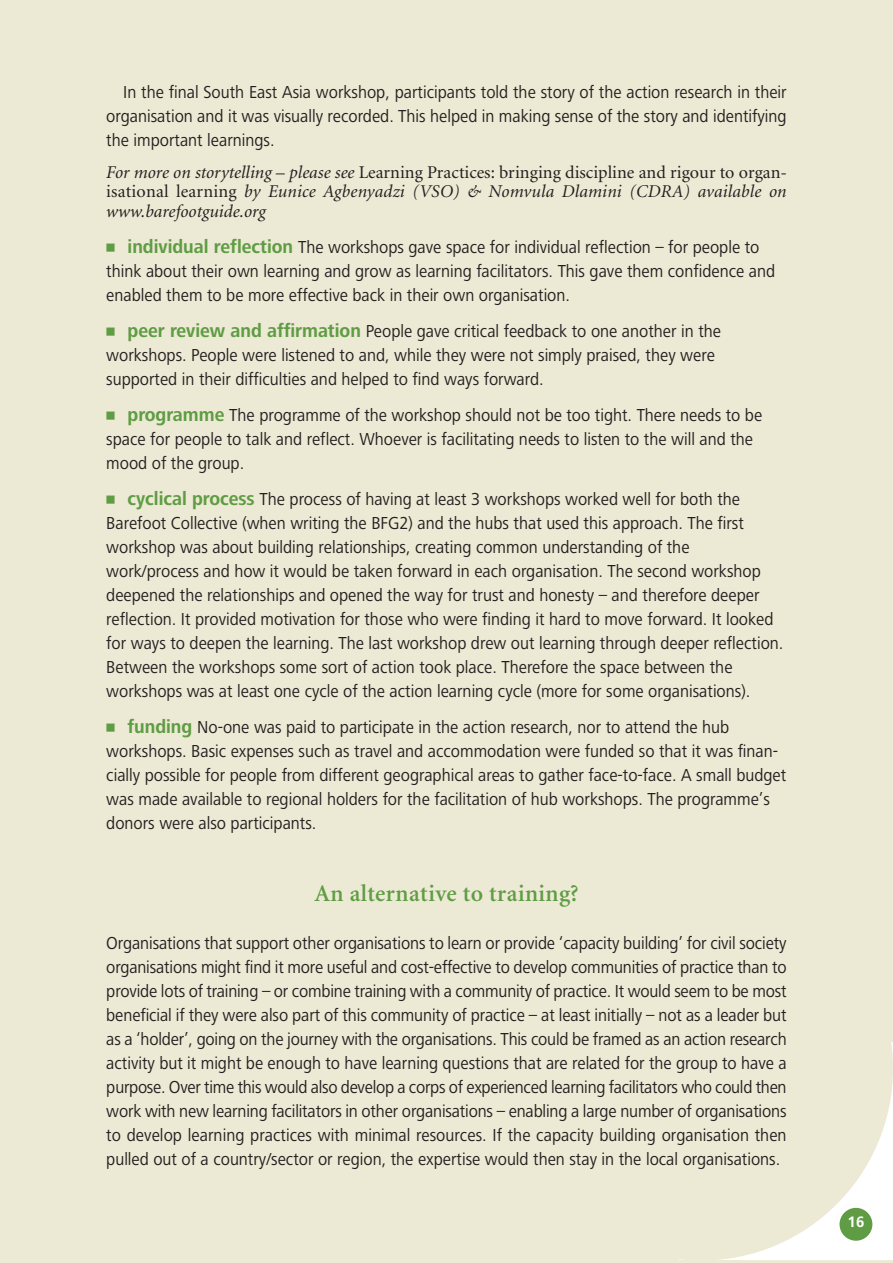
<style>
.page{position:relative;width:893px;height:1263px;background:#ecead4}
.page>*{position:absolute;margin:0;border:0;box-sizing:border-box;transform-origin:0 0}
.t1{font:600 24px "Minion";letter-spacing:.015em;color:#5f9c44}
.t2{font:18px/24px "Frutiger Next LTCE";color:#231f20;scale:.93 1}
.t3{font:italic 18px/19.5px "Minion";letter-spacing:.01em;color:#231f20;text-align:justify}
.t4{font:700 15px "Frutiger";color:#fff}
.s1{font-style:normal}
.s2{font-weight:700;font-size:19.5px;color:#5f9c44}
</style>
<div class="page">
<div style="left:679px;top:1042px;width:214px;height:218px;background:#fff"></div>
<div style="left:508px;top:876px;width:385px;height:384px;background:#ecead4;border-radius:50%"></div>
<div style="left:839px;top:1208px;width:33px;height:33px;background:#5f9c44;border-radius:50%"></div>
<p class="t2" style="left:106px;top:82px;width:733px;text-align:justify;text-indent:17px">In the final South East Asia workshop, participants told the story of the action research in their organisation and it was visually recorded. This helped in making sense of the story and identifying the important learnings.</p>
<p class="t3" style="left:106px;top:164px;width:682px">For more on storytelling – please see <span class="s1">Learning Practices: bringing discipline and rigour to organ&shy;isational learning</span> by Eunice Agbenyadzi (VSO) &amp; Nomvula Dlamini (CDRA) available on www.barefootguide.org</p>
<p class="t2" style="left:106px;top:236px;width:721px"><sup>-</sup> <span class="s2">individual reflection</span> The workshops gave space for individual reflection – for people to think about their own learning and grow as learning facilitators. This gave them confidence and enabled them to be more effective back in their own organisation.</p>
<p class="t2" style="left:106px;top:320px;width:662px"><sup>-</sup> <span class="s2">peer review and affirmation</span> People gave critical feedback to one another in the workshops. People were listened to and, while they were not simply praised, they were supported in their difficulties and helped to find ways forward.</p>
<p class="t2" style="left:106px;top:404px;width:707px"><sup>-</sup> <span class="s2">programme</span> The programme of the workshop should not be too tight. There needs to be space for people to talk and reflect. Whoever is facilitating needs to listen to the will and the mood of the group.</p>
<p class="t2" style="left:106px;top:488px;width:730px"><sup>-</sup> <span class="s2">cyclical process</span> The process of having at least 3 workshops worked well for both the Barefoot Collective (when writing the BFG2) and the hubs that used this approach. The first workshop was about building relationships, creating common understanding of the work/process and how it would be taken forward in each organisation. The second workshop deepened the relationships and opened the way for trust and honesty – and therefore deeper reflection. It provided motivation for those who were finding it hard to move forward. It looked for ways to deepen the learning. The last workshop drew out learning through deeper reflection.<br>Between the workshops some sort of action took place. Therefore the space between the workshops was at least one cycle of the action learning cycle (more for some organisations).</p>
<p class="t2" style="left:106px;top:716px;width:733px"><sup>-</sup> <span class="s2">funding</span> No-one was paid to participate in the action research, nor to attend the hub workshops. Basic expenses such as travel and accommodation were funded so that it was finan&shy;cially possible for people from different geographical areas to gather face-to-face. A small budget was made available to regional holders for the facilitation of hub workshops. The programme’s donors were also participants.</p>
<h1 class="t1" style="left:314px;top:883px;width:265px">An alternative to training?</h1>
<p class="t2" style="left:106px;top:932px;width:733px;text-align:justify">Organisations that support other organisations to learn or provide ‘capacity building’ for civil society organisations might find it more useful and cost-effective to develop communities of practice than to provide lots of training – or combine training with a community of practice. It would seem to be most beneficial if they were also part of this community of practice – at least initially – not as a leader but as a ‘holder’, going on the journey with the organisations. This could be framed as an action research activity but it might be enough to have learning questions that are related for the group to have a purpose. Over time this would also develop a corps of experienced learning facilitators who could then work with new learning facilitators in other organisations – enabling a large number of organisations to develop learning practices with minimal resources. If the capacity building organisation then pulled out of a country/sector or region, the expertise would then stay in the local organisations.</p>
<p class="t4" style="left:848px;top:1216px;width:18px">16</p>
</div>
